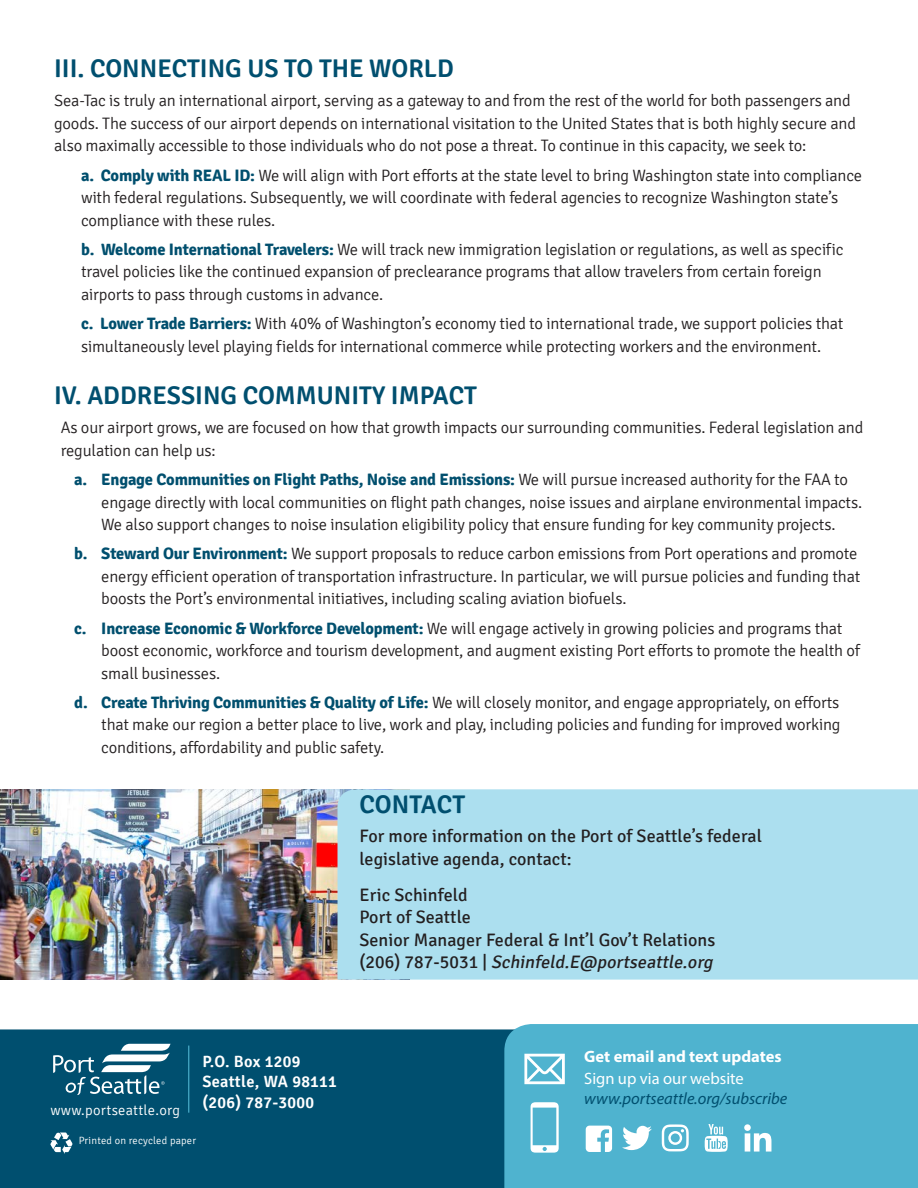
<style>
.page{position:relative;width:918px;height:1188px;background:#fff}
.page>*{position:absolute;margin:0;border:0;box-sizing:border-box;transform-origin:0 0}
.t1{font:600 25.5px "Signika";color:#004f6f}
.Main_Text{font:18px/22.5px "Signika";letter-spacing:.005em;color:#231f20}
.Main_Text-2{font:italic 18px "Signika";color:#231f20}
.Main_Text-3{font:300 16.5px/22.5px "Signika";letter-spacing:-.01em;color:#231f20}
.t2{font:italic 16.5px "Myriad Pro";color:#004f6f}
.t3{font:700 16.5px "Myriad Pro";color:#fff}
.t4{font:16.5px "Myriad Pro";color:#fff}
.t5{font:600 16.35px "Signika";letter-spacing:.02em;color:#fff}
.t6{font:300 14.55px "Signika";letter-spacing:.02em;color:#fff}
.t7{font:300 10.5px "Signika";letter-spacing:.02em;color:#fff}
.s1{font-weight:700;color:#014f6e}
.s2{font-style:normal}
</style>
<div class="page">
<img style="left:0;top:789px;width:338px;height:191px">
<div style="left:338px;top:789px;width:580px;height:191px;background:#acdfef"></div>
<div style="left:0;top:1029px;width:504px;height:159px;background:#004f6f"></div>
<div style="left:504px;top:1024px;width:414px;height:164px;background:#4fb3cf"></div>
<svg style="left:53px;top:1044px;width:118px;height:51px"></svg>
<hr style="left:188px;top:1046px;width:1px;height:67px;background:#4fb3cf">
<svg style="left:50px;top:1133px;width:22px;height:21px"></svg>
<svg style="left:705px;top:1124px;width:23px;height:28px"></svg>
<svg style="left:586px;top:1126px;width:26px;height:26px"></svg>
<svg style="left:744px;top:1124px;width:27px;height:28px"></svg>
<svg style="left:622px;top:1126px;width:30px;height:24px"></svg>
<svg style="left:662px;top:1124px;width:27px;height:27px"></svg>
<svg style="left:524px;top:1054px;width:41px;height:30px"></svg>
<svg style="left:531px;top:1102px;width:28px;height:51px"></svg>
<h2 class="t1" style="left:54px;top:54px;width:401px">III. CONNECTING US TO THE WORLD</h2>
<p class="Main_Text-3" style="left:54px;top:90px;width:804px">Sea-Tac is truly an international airport, serving as a gateway to and from the rest of the world for both passengers and goods. The success of our airport depends on international visitation to the United States that is both highly secure and also maximally accessible to those individuals who do not pose a threat. To continue in this capacity, we seek to:</p>
<p class="Main_Text-3" style="left:81px;top:164px;width:783px"><span class="s1">a. Comply with REAL ID:</span> We will align with Port efforts at the state level to bring Washington state into compliance with federal regulations. Subsequently, we will coordinate with federal agencies to recognize Washington state’s compliance with these rules.</p>
<p class="Main_Text-3" style="left:81px;top:238px;width:764px"><span class="s1">b. Welcome International Travelers:</span> We will track new immigration legislation or regulations, as well as specific travel policies like the continued expansion of preclearance programs that allow travelers from certain foreign airports to pass through customs in advance.</p>
<p class="Main_Text-3" style="left:81px;top:313px;width:764px"><span class="s1">c. Lower Trade Barriers:</span> With 40% of Washington’s economy tied to international trade, we support policies that simultaneously level playing fields for international commerce while protecting workers and the environment.</p>
<h2 class="t1" style="left:54px;top:381px;width:425px">IV. ADDRESSING COMMUNITY IMPACT</h2>
<p class="Main_Text-3" style="left:61px;top:417px;width:804px">As our airport grows, we are focused on how that growth impacts our surrounding communities. Federal legislation and regulation can help us:</p>
<p class="Main_Text-3" style="left:101px;top:469px;width:762px;text-indent:-27px"><span class="s1">a. Engage Communities on Flight Paths, Noise and Emissions:</span> We will pursue increased authority for the FAA to engage directly with local communities on flight path changes, noise issues and airplane environmental impacts.<br>We also support changes to noise insulation eligibility policy that ensure funding for key community projects.</p>
<p class="Main_Text-3" style="left:101px;top:543px;width:760px;text-indent:-27px"><span class="s1">b. Steward Our Environment:</span> We support proposals to reduce carbon emissions from Port operations and promote energy efficient operation of transportation infrastructure. In particular, we will pursue policies and funding that boosts the Port’s environmental initiatives, including scaling aviation biofuels.</p>
<p class="Main_Text-3" style="left:101px;top:617px;width:760px;text-indent:-27px"><span class="s1">c. Increase Economic &amp; Workforce Development:</span> We will engage actively in growing policies and programs that boost economic, workforce and tourism development, and augment existing Port efforts to promote the health of small businesses.</p>
<p class="Main_Text-3" style="left:101px;top:691px;width:741px;text-align:justify;text-indent:-27px"><span class="s1">d. Create Thriving Communities &amp; Quality of Life:</span> We will closely monitor, and engage appropriately, on efforts that make our region a better place to live, work and play, including policies and funding for improved working conditions, affordability and public safety.</p>
<h2 class="t1" style="left:359px;top:790px;width:107px">CONTACT</h2>
<p class="Main_Text" style="left:359px;top:825px;width:404px">For more information on the Port of Seattle’s federal legislative agenda, contact:</p>
<p class="Main_Text" style="left:359px;top:884px;width:110px">Eric Schinfeld</p>
<p class="Main_Text" style="left:359px;top:906px;width:113px">Port of Seattle</p>
<p class="Main_Text" style="left:359px;top:929px;width:358px">Senior Manager Federal &amp; Int’l Gov’t Relations</p>
<p class="Main_Text-2" style="left:359px;top:952px;width:359px"><span class="s2">( 2 0 6 ) 7 8 7 - 5 0 3 1 |</span> Schinfeld.E@portseattle.org</p>
<p class="t5" style="left:202px;top:1052px;width:99px">P.O. Box 1209</p>
<p class="t5" style="left:202px;top:1072px;width:136px">Seattle, WA 98111</p>
<p class="t5" style="left:202px;top:1093px;width:113px">(206) 787-3000</p>
<p class="t6" style="left:50px;top:1102px;width:131px">www.portseattle.org</p>
<p class="t7" style="left:79px;top:1135px;width:119px">Printed on recycled paper</p>
<p class="t3" style="left:584px;top:1046px;width:199px">Get email and text updates</p>
<p class="t4" style="left:584px;top:1068px;width:161px">Sign up via our website</p>
<p class="t2" style="left:584px;top:1088px;width:205px">www.portseattle.org/subscribe</p>
</div>
